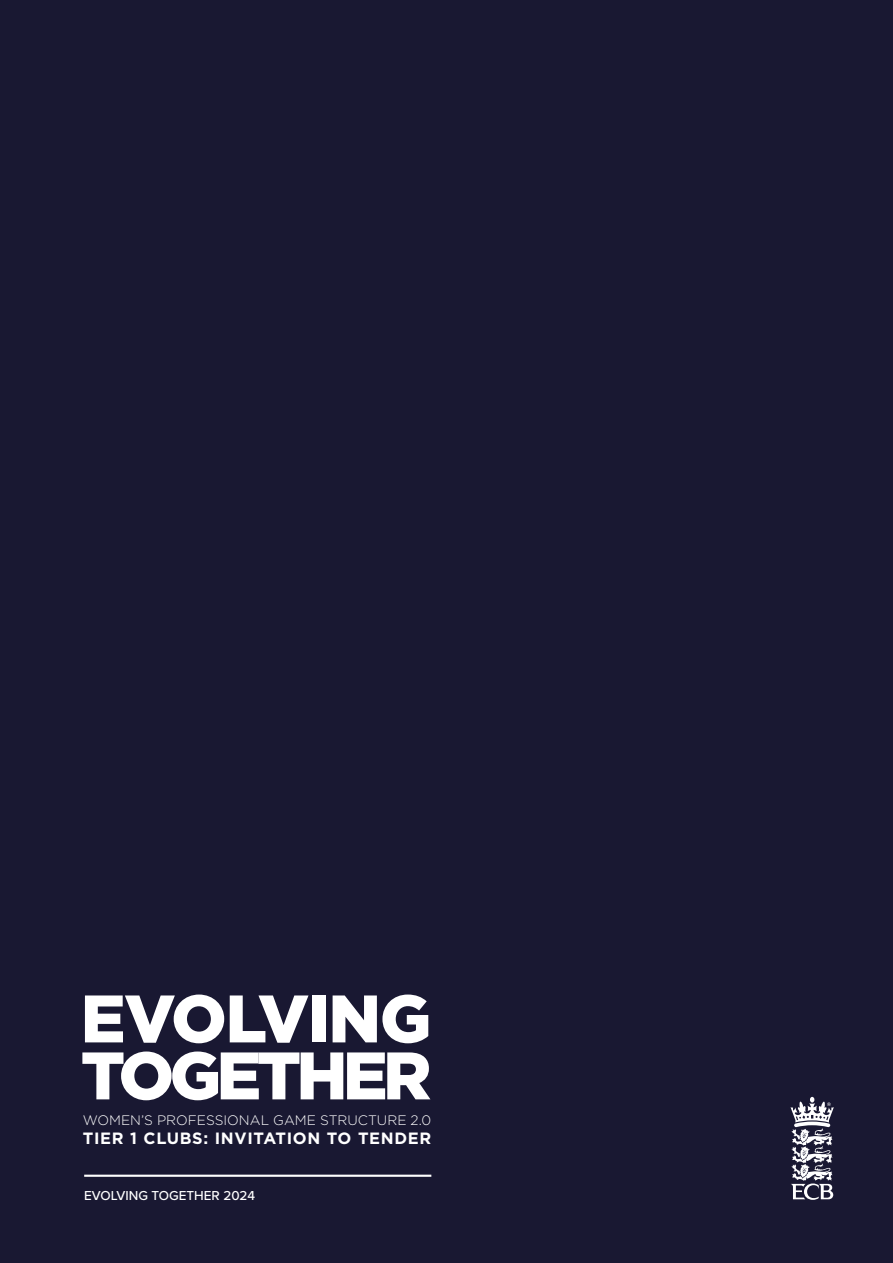
<style>
.page{position:relative;width:893px;height:1263px;background:#191832}
.page>*{position:absolute;margin:0;border:0;box-sizing:border-box;transform-origin:0 0}
.t1{font:900 67.05px "Gotham";letter-spacing:-.02em;color:#fff}
.t2{font:900 67.05px "Gotham";letter-spacing:-.07em;color:#fff}
.t3{font:700 16.35px "Gotham";letter-spacing:.04em;color:#fff}
.t4{font:300 13.8px "Gotham";color:#fff}
.t5{font:500 13.5px "Proxima Nova";color:#fff}
</style>
<div class="page">
<hr style="left:84px;top:1175px;width:347px;height:2px;background:#fff">
<svg style="left:790px;top:1097px;width:44px;height:103px"></svg>
<p class="t1" style="left:81px;top:972px;width:352px">EVOLVING</p>
<p class="t2" style="left:81px;top:1029px;width:352px">TOGETHER</p>
<p class="t4" style="left:83px;top:1111px;width:350px">WOMEN’S PROFESSIONAL GAME STRUCTURE 2.0</p>
<p class="t3" style="left:83px;top:1127px;width:350px">TIER 1 CLUBS: INVITATION TO TENDER</p>
<p class="t5" style="left:84px;top:1185px;width:172px">EVOLVING TOGETHER 2024</p>
</div>
